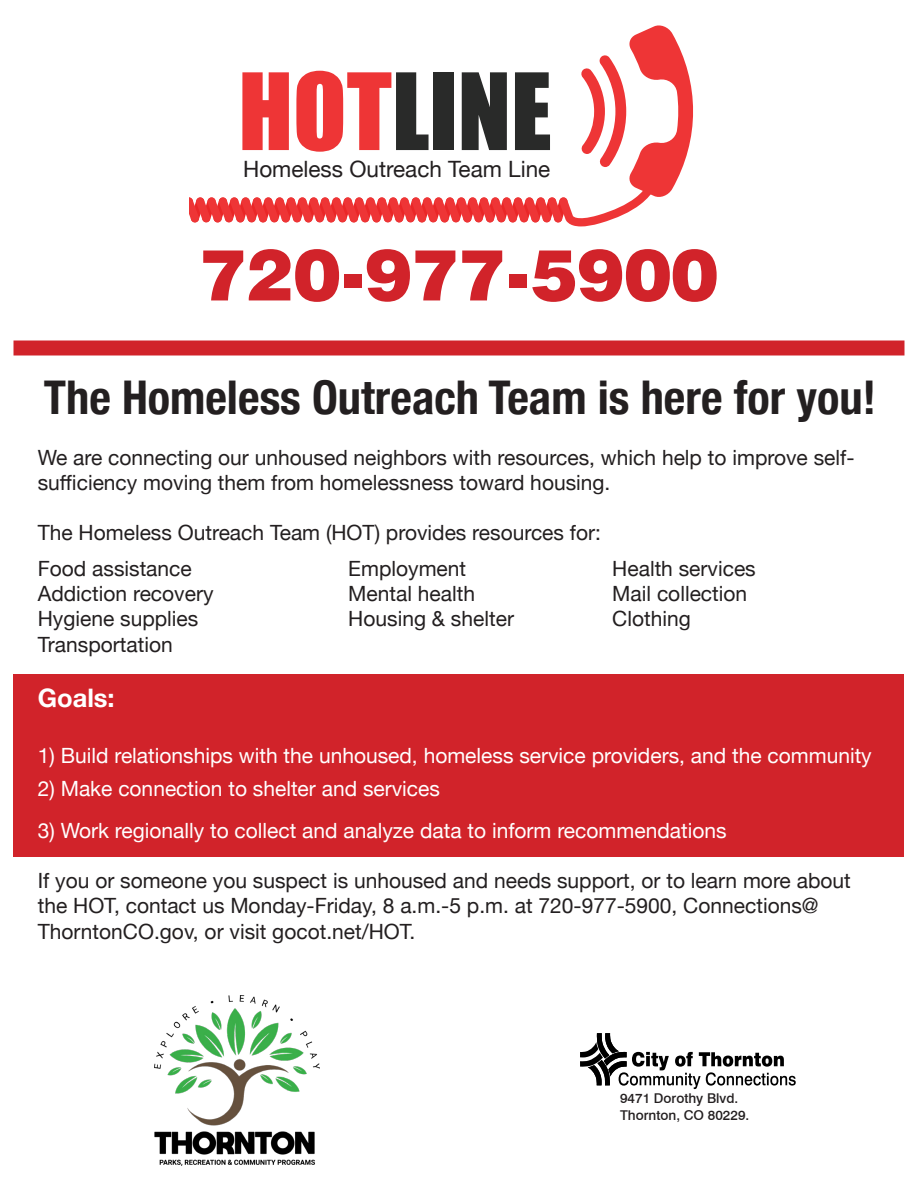
<style>
.page{position:relative;width:918px;height:1188px;background:#fff}
.page>*{position:absolute;margin:0;border:0;box-sizing:border-box;transform-origin:0 0}
.t1{font:900 71.25px "Swiss 721 BT";color:#d1232a}
.t2{font:700 condensed 46.5px "Helvetica Neue";color:#231f20}
.t3{font:700 25.5px "Helvetica Neue";color:#fff}
.t4{font:22.5px "Helvetica Neue";color:#231f20}
.t5{font:21px/25.2px "Helvetica Neue";color:#231f20}
.t6{font:21px "Helvetica Neue";color:#fff}
.t7{font:500 13.5px "Swiss 721 BT";color:#231f20}
</style>
<div class="page">
<div style="left:14px;top:674px;width:890px;height:183px;background:#d1232a"></div>
<svg style="left:189px;top:25px;width:504px;height:201px"></svg>
<div style="left:243px;top:156px;width:316px;height:27px;background:#fff"></div>
<div style="left:14px;top:340px;width:890px;height:16px;background:#d1232a"></div>
<svg style="left:580px;top:1033px;width:216px;height:56px"></svg>
<img style="left:154px;top:995px;width:165px;height:171px">
<p class="t4" style="left:243px;top:153px;width:309px">Homeless Outreach Team Line</p>
<p class="t1" style="left:200px;top:232px;width:519px">720-977-5900</p>
<p class="t2" style="left:44px;top:359px;width:834px">The Homeless Outreach Team is here for you!</p>
<p class="t5" style="left:38px;top:446px;width:818px">We are connecting our unhoused neighbors with resources, which help to improve self&shy;sufficiency moving them from homelessness toward housing.</p>
<p class="t5" style="left:38px;top:521px;width:565px">The Homeless Outreach Team (HOT) provides resources for:</p>
<p class="t5" style="left:38px;top:557px;width:156px">Food assistance</p>
<p class="t5" style="left:348px;top:557px;width:119px">Employment</p>
<p class="t5" style="left:612px;top:557px;width:145px">Health services</p>
<p class="t5" style="left:38px;top:582px;width:177px">Addiction recovery</p>
<p class="t5" style="left:348px;top:582px;width:128px">Mental health</p>
<p class="t5" style="left:612px;top:582px;width:136px">Mail collection</p>
<p class="t5" style="left:38px;top:608px;width:162px">Hygiene supplies</p>
<p class="t5" style="left:348px;top:608px;width:167px">Housing &amp; shelter</p>
<p class="t5" style="left:612px;top:608px;width:80px">Clothing</p>
<p class="t5" style="left:38px;top:633px;width:136px">Transportation</p>
<p class="t3" style="left:38px;top:678px;width:78px">Goals:</p>
<p class="t6" style="left:38px;top:741px;width:836px">1) Build relationships with the unhoused, homeless service providers, and the community</p>
<p class="t6" style="left:38px;top:774px;width:404px">2) Make connection to shelter and services</p>
<p class="t6" style="left:38px;top:815px;width:690px">3) Work regionally to collect and analyze data to inform recommendations</p>
<p class="t5" style="left:38px;top:869px;width:815px">If you or someone you suspect is unhoused and needs support, or to learn more about the HOT, contact us Monday-Friday, 8 a.m.-5 p.m. at 720-977-5900, Connections@<br>ThorntonCO.gov, or visit gocot.net/HOT.</p>
<p class="t7" style="left:620px;top:1090px;width:120px">9471 Dorothy Blvd.</p>
<p class="t7" style="left:620px;top:1107px;width:131px">Thornton, CO 80229.</p>
</div>
